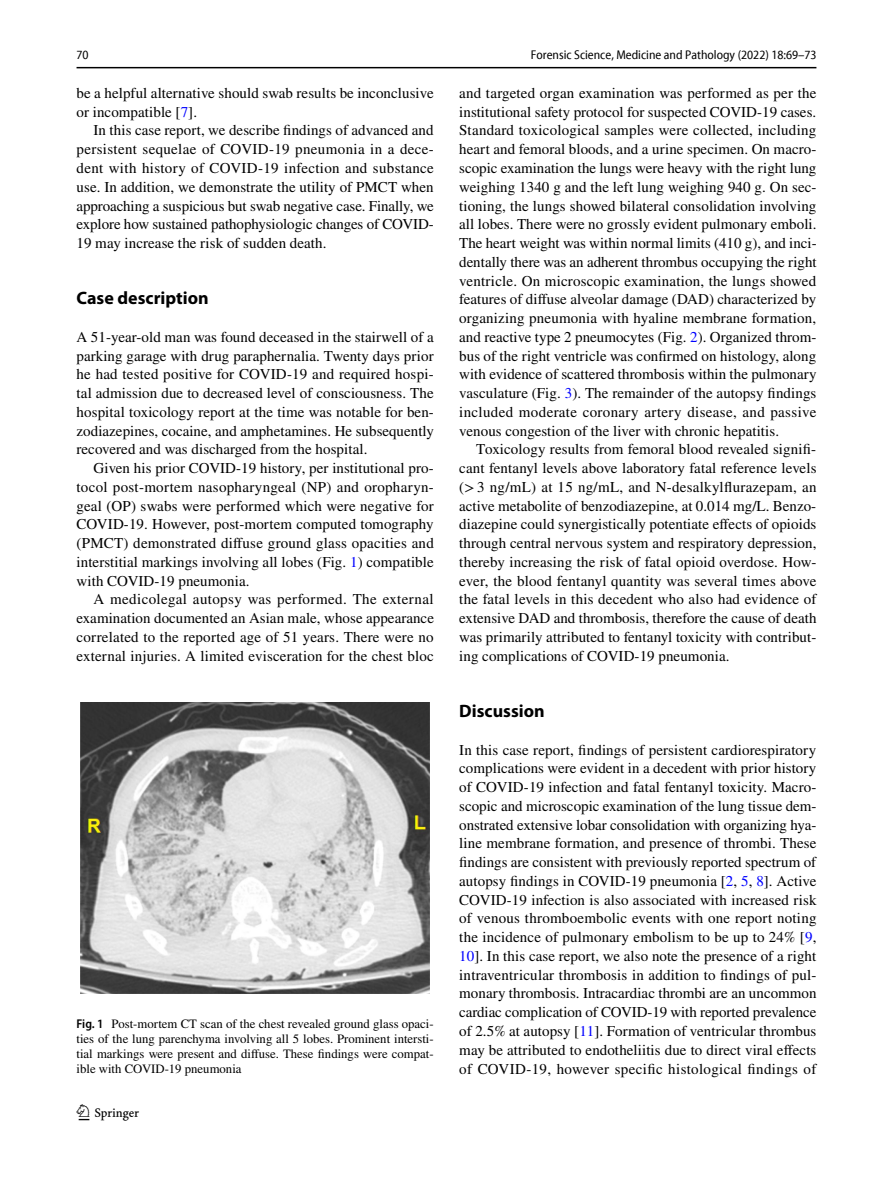
<style>
.page{position:relative;width:893px;height:1187px;background:#fff}
.page>*{position:absolute;margin:0;border:0;box-sizing:border-box;transform-origin:0 0}
.t1{font:22.5px "Springnew Regular 2";color:#000}
.t2{font:700 18px "Myriad Pro";color:#000}
.t3{font:15px/18.8px "STIX";letter-spacing:.005em;color:#000;text-align:justify}
.t4{font:12.75px/15px "STIX";color:#000;text-align:justify}
.t5{font:semi-condensed 12.75px "Myriad Pro Unic";color:#000}
.s1{color:#00f}
.s2{font-family:"Myriad Pro";font-weight:600;font-stretch:semi-condensed}
</style>
<div class="page">
<hr style="left:77px;top:67px;width:739px;height:1px;background:#000">
<div style="left:77px;top:702px;width:357px;height:290px;background:linear-gradient(to bottom,#fff,#fff)"></div>
<img style="left:81px;top:702px;width:349px;height:290px">
<p class="t5" style="left:77px;top:50px;width:14px">70</p>
<p class="t5" style="left:531px;top:50px;width:287px">Forensic Science, Medicine and Pathology (2022) 18:69–73</p>
<p class="t3" style="left:77px;top:84px;width:359px">be a helpful alternative should swab results be inconclusive or incompatible [<span class="s1">7</span>].</p>
<p class="t3" style="left:77px;top:122px;width:359px;text-indent:17px">In this case report, we describe findings of advanced and persistent sequelae of COVID-19 pneumonia in a dece&shy;dent with history of COVID-19 infection and substance use. In addition, we demonstrate the utility of PMCT when approaching a suspicious but swab negative case. Finally, we explore how sustained pathophysiologic changes of COVID-19 may increase the risk of sudden death.</p>
<p class="t2" style="left:77px;top:286px;width:134px">Case description</p>
<p class="t3" style="left:77px;top:328px;width:359px">A 51-year-old man was found deceased in the stairwell of a parking garage with drug paraphernalia. Twenty days prior he had tested positive for COVID-19 and required hospi&shy;tal admission due to decreased level of consciousness. The hospital toxicology report at the time was notable for ben&shy;zodiazepines, cocaine, and amphetamines. He subsequently recovered and was discharged from the hospital.</p>
<p class="t3" style="left:77px;top:459px;width:359px;text-indent:17px">Given his prior COVID-19 history, per institutional pro&shy;tocol post-mortem nasopharyngeal (NP) and oropharyn&shy;geal (OP) swabs were performed which were negative for COVID-19. However, post-mortem computed tomography (PMCT) demonstrated diffuse ground glass opacities and interstitial markings involving all lobes (Fig. <span class="s1">1</span>) compatible with COVID-19 pneumonia.</p>
<p class="t3" style="left:77px;top:591px;width:359px;text-indent:17px">A medicolegal autopsy was performed. The external examination documented an Asian male, whose appearance correlated to the reported age of 51 years. There were no external injuries. A limited evisceration for the chest bloc</p>
<p class="t4" style="left:77px;top:1017px;width:359px"><span class="s2">Fig. 1</span> Post-mortem CT scan of the chest revealed ground glass opaci&shy;ties of the lung parenchyma involving all 5 lobes. Prominent intersti&shy;tial markings were present and diffuse. These findings were compat&shy;ible with COVID-19 pneumonia</p>
<h1 class="t1" style="left:79px;top:1104px;width:62px">1 3</h1>
<p class="t3" style="left:459px;top:84px;width:359px">and targeted organ examination was performed as per the institutional safety protocol for suspected COVID-19 cases.<br>Standard toxicological samples were collected, including heart and femoral bloods, and a urine specimen. On macro&shy;scopic examination the lungs were heavy with the right lung weighing 1340 g and the left lung weighing 940 g. On sec&shy;tioning, the lungs showed bilateral consolidation involving all lobes. There were no grossly evident pulmonary emboli.<br>The heart weight was within normal limits (410 g), and inci&shy;dentally there was an adherent thrombus occupying the right ventricle. On microscopic examination, the lungs showed features of diffuse alveolar damage (DAD) characterized by organizing pneumonia with hyaline membrane formation, and reactive type 2 pneumocytes (Fig. <span class="s1">2</span>). Organized throm&shy;bus of the right ventricle was confirmed on histology, along with evidence of scattered thrombosis within the pulmonary vasculature (Fig. <span class="s1">3</span>). The remainder of the autopsy findings included moderate coronary artery disease, and passive venous congestion of the liver with chronic hepatitis.</p>
<p class="t3" style="left:459px;top:441px;width:359px;text-indent:17px">Toxicology results from femoral blood revealed signifi&shy;cant fentanyl levels above laboratory fatal reference levels (&gt;3 ng/mL) at 15 ng/mL, and N-desalkylflurazepam, an active metabolite of benzodiazepine, at 0.014 mg/L. Benzo&shy;diazepine could synergistically potentiate effects of opioids through central nervous system and respiratory depression, thereby increasing the risk of fatal opioid overdose. How&shy;ever, the blood fentanyl quantity was several times above the fatal levels in this decedent who also had evidence of extensive DAD and thrombosis, therefore the cause of death was primarily attributed to fentanyl toxicity with contribut&shy;ing complications of COVID-19 pneumonia.</p>
<p class="t2" style="left:459px;top:699px;width:87px">Discussion</p>
<p class="t3" style="left:459px;top:741px;width:359px">In this case report, findings of persistent cardiorespiratory complications were evident in a decedent with prior history of COVID-19 infection and fatal fentanyl toxicity. Macro&shy;scopic and microscopic examination of the lung tissue dem&shy;onstrated extensive lobar consolidation with organizing hya&shy;line membrane formation, and presence of thrombi. These findings are consistent with previously reported spectrum of autopsy findings in COVID-19 pneumonia [<span class="s1">2</span>, <span class="s1">5</span>, <span class="s1">8</span>]. Active COVID-19 infection is also associated with increased risk of venous thromboembolic events with one report noting the incidence of pulmonary embolism to be up to 24% [<span class="s1">9</span>, <span class="s1">10</span>]. In this case report, we also note the presence of a right intraventricular thrombosis in addition to findings of pul&shy;monary thrombosis. Intracardiac thrombi are an uncommon cardiac complication of COVID-19 with reported prevalence of 2.5% at autopsy [<span class="s1">11</span>]. Formation of ventricular thrombus may be attributed to endotheliitis due to direct viral effects of COVID-19, however specific histological findings of</p>
</div>
